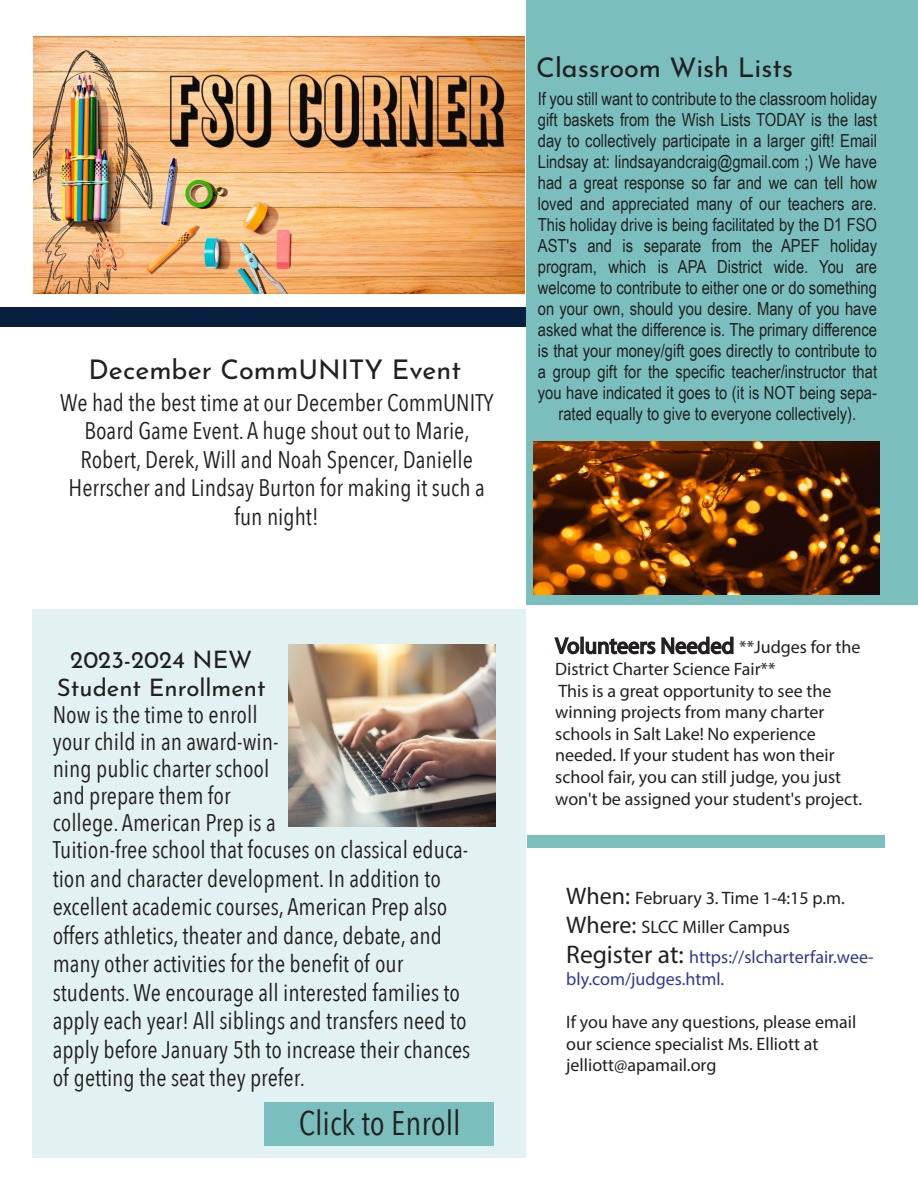
<style>
.page{position:relative;width:918px;height:1188px;background:#fff}
.page>*{position:absolute;margin:0;border:0;box-sizing:border-box;transform-origin:0 0}
.t1{font:34.05px "Avenir Next Condensed";color:#231f20}
.t2{font:100 27px "Josefin Sans";color:#231f20}
.t3{font:24px/27.9px "Avenir Next Condensed";color:#231f20;text-align:center}
.t4{font:100 24px/28.5px "Josefin Sans";color:#231f20;text-align:center}
.t5{font:22.5px "Myriad Pro";color:#231f20}
.t6{font:18px/21px "Arial Narrow";color:#231f20;text-align:center}
.t7{font:18px/21.6px "Myriad Pro";color:#231f20}
.t8{font:18px/21.6px "Myriad Pro";color:#2e3a97}
.s1{font-size:18px}
.s2{font-size:24px}
.s3{font-size:25.5px;color:#231f20}
</style>
<div class="page">
<div style="left:0;top:308px;width:593px;height:19px;background:#081f3f"></div>
<div style="left:526px;top:0;width:392px;height:605px;background:#7abfbe"></div>
<img style="left:33px;top:36px;width:492px;height:258px">
<svg style="left:553px;top:594px;width:181px;height:61px"></svg>
<div style="left:32px;top:610px;width:494px;height:548px;background:#e2f1f2"></div>
<img style="left:288px;top:644px;width:207px;height:182px">
<div style="left:264px;top:1102px;width:230px;height:44px;background:#7abfbe"></div>
<img style="left:534px;top:441px;width:345px;height:153px">
<div style="left:527px;top:836px;width:358px;height:12px;background:#7abfbe"></div>
<h2 class="t2" style="left:89px;top:350px;width:374px">December CommUNITY Event</h2>
<h3 class="t3" style="left:60px;top:387px;width:435px;line-height:28.5px">We had the best time at our December CommUNITY Board Game Event. A huge shout out to Marie, Robert, Derek, Will and Noah Spencer, Danielle Herrscher and Lindsay Burton for making it such a fun night!</h3>
<h3 class="t4" style="left:57px;top:643px;width:210px">2023-2024 NEW<br>Student Enrollment</h3>
<p class="t3" style="left:53px;top:699px;width:419px;text-align:left">Now is the time to enroll<br>your child in an award-win-<br>ning public charter school<br>and prepare them for<br>college. American Prep is a<br>Tuition-free school that focuses on classical educa&shy;tion and character development. In addition to excellent academic courses, American Prep also offers athletics, theater and dance, debate, and many other activities for the benefit of our students. We encourage all interested families to apply each year! All siblings and transfers need to apply before January 5th to increase their chances of getting the seat they prefer.</p>
<h1 class="t1" style="left:299px;top:1094px;width:164px">Click to Enroll</h1>
<h2 class="t2" style="left:536px;top:48px;width:258px">Classroom Wish Lists</h2>
<p class="t6" style="left:538px;top:87px;width:341px">If you still want to contribute to the classroom holiday gift baskets from the Wish Lists TODAY is the last day to collectively participate in a larger gift! Email Lindsay at: lindsayandcraig@gmail.com ;) We have had a great response so far and we can tell how loved and appreciated many of our teachers are.<br>This holiday drive is being facilitated by the D1 FSO AST's and is separate from the APEF holiday program, which is APA District wide. You are welcome to contribute to either one or do something on your own, should you desire. Many of you have asked what the difference is. The primary difference is that your money/gift goes directly to contribute to a group gift for the specific teacher/instructor that you have indicated it goes to (it is NOT being sepa&shy;rated equally to give to everyone collectively).</p>
<p class="t5" style="left:555px;top:632px;width:307px">Volunteers Needed <span class="s1">**Judges for the</span></p>
<p class="t7" style="left:555px;top:658px;width:308px">District Charter Science Fair**<br>This is a great opportunity to see the winning projects from many charter schools in Salt Lake! No experience needed. If your student has won their school fair, you can still judge, you just won't be assigned your student's project.</p>
<p class="t7" style="left:566px;top:883px;width:280px;line-height:28.8px"><span class="s2">When:</span> February 3. Time 1-4:15 p.m.<br><span class="s2">Where:</span> SLCC Miller Campus</p>
<p class="t8" style="left:566px;top:946px;width:309px"><span class="s3">Register at:</span> https://slcharterfair.wee&shy;bly.com/judges.html.</p>
<p class="t7" style="left:566px;top:1011px;width:292px">If you have any questions, please email our science specialist Ms. Elliott at jelliott@apamail.org</p>
</div>
